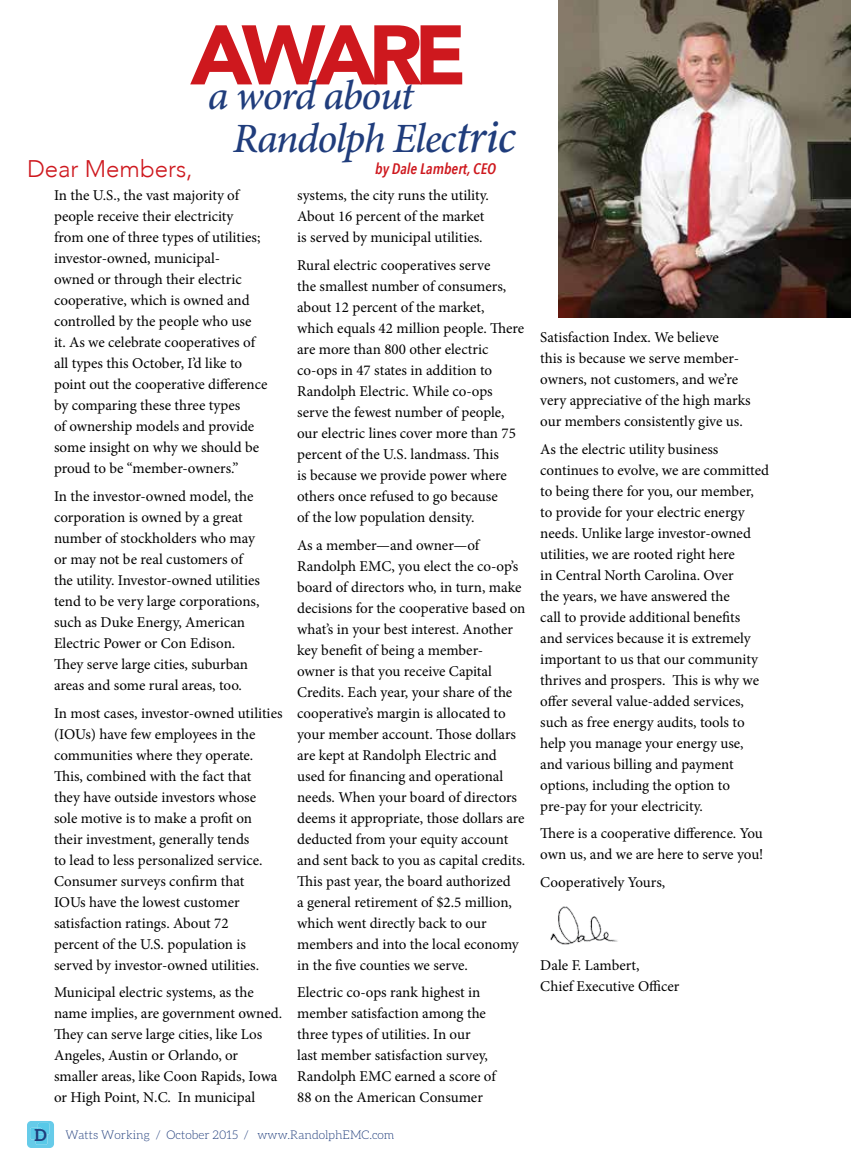
<style>
.page{position:relative;width:851px;height:1175px;background:#fff}
.page>*{position:absolute;margin:0;border:0;box-sizing:border-box;transform-origin:0 0}
.t1{font:900 83.4px "Avenir";letter-spacing:-.11em;color:#ce181e}
.t2{font:italic 500 41.7px/43.5px "Minion Pro";letter-spacing:-.035em;color:#203d7c}
.t3{font:300 24px "Avenir";color:#ce181e}
.t4{font:italic 600 15.15px "Avenir Next Condensed";color:#ce181e}
.t5{font:15px/21px "Minion Pro";color:#000}
.t6{font:300 12px "Aleo";color:#203d7c}
.s1{font-size:47.85px}
.s2{font-weight:700;font-size:16.5px}
</style>
<div class="page">
<img style="left:550px;top:906px;width:68px;height:39px">
<img style="left:558px;top:0;width:292px;height:317px">
<svg style="left:27px;top:1121px;width:27px;height:26px"></svg>
<h1 class="t1" style="left:190px;top:-16px;width:278px">AWARE</h1>
<h2 class="t2" style="left:233px;top:73px;width:284px;text-indent:-25px">a word about<br>Randolph Elec<span class="s1">tric</span></h2>
<p class="t4" style="left:375px;top:159px;width:122px">by Dale Lambert, CEO</p>
<h3 class="t3" style="left:27px;top:155px;width:167px">Dear Members,</h3>
<p class="t5" style="left:54px;top:185px;width:215px">In the U.S., the vast majority of people receive their electricity<br>from one of three types of utilities; investor-owned, municipal-<br>owned or through their electric cooperative, which is owned and controlled by the people who use<br>it. As we celebrate cooperatives of all types this October, I’d like to point out the cooperative difference by comparing these three types<br>of ownership models and provide some insight on why we should be proud to be “member-owners.”</p>
<p class="t5" style="left:54px;top:485px;width:208px">In the investor-owned model, the corporation is owned by a great number of stockholders who may or may not be real customers of the utility. Investor-owned utilities tend to be very large corporations, such as Duke Energy, American<br>Electric Power or Con Edison.<br>They serve large cities, suburban areas and some rural areas, too.</p>
<p class="t5" style="left:54px;top:702px;width:230px">In most cases, investor-owned utilities (IOUs) have few employees in the communities where they operate.<br>This, combined with the fact that<br>they have outside investors whose sole motive is to make a profit on their investment, generally tends<br>to lead to less personalized service.<br>Consumer surveys confirm that<br>IOUs have the lowest customer satisfaction ratings. About 72<br>percent of the U.S. population is served by investor-owned utilities.</p>
<p class="t5" style="left:54px;top:982px;width:229px">Municipal electric systems, as the name implies, are government owned.<br>They can serve large cities, like Los Angeles, Austin or Orlando, or smaller areas, like Coon Rapids, Iowa or High Point, N.C. In municipal</p>
<p class="t5" style="left:297px;top:185px;width:193px">systems, the city runs the utility.<br>About 16 percent of the market is served by municipal utilities.</p>
<p class="t5" style="left:297px;top:254px;width:229px">Rural electric cooperatives serve<br>the smallest number of consumers, about 12 percent of the market, which equals 42 million people. There are more than 800 other electric co-ops in 47 states in addition to Randolph Electric. While co-ops serve the fewest number of people, our electric lines cover more than 75 percent of the U.S. landmass. This<br>is because we provide power where others once refused to go because<br>of the low population density.</p>
<p class="t5" style="left:297px;top:534px;width:230px">As a member—and owner—of Randolph EMC, you elect the co-op’s board of directors who, in turn, make decisions for the cooperative based on what’s in your best interest. Another key benefit of being a member-<br>owner is that you receive Capital Credits. Each year, your share of the cooperative’s margin is allocated to your member account. Those dollars are kept at Randolph Electric and used for financing and operational needs. When your board of directors deems it appropriate, those dollars are deducted from your equity account and sent back to you as capital credits.<br>This past year, the board authorized<br>a general retirement of $2.5 million, which went directly back to our members and into the local economy in the five counties we serve.</p>
<p class="t5" style="left:297px;top:982px;width:200px">Electric co-ops rank highest in member satisfaction among the three types of utilities. In our<br>last member satisfaction survey,<br>Randolph EMC earned a score of<br>88 on the American Consumer</p>
<p class="t6" style="left:34px;top:1128px;width:361px"><span class="s2">D</span> Watts Working / October 2015 / www.RandolphEMC.com</p>
<p class="t5" style="left:540px;top:326px;width:212px">Satisfaction Index. We believe<br>this is because we serve member&shy;owners, not customers, and we’re very appreciative of the high marks our members consistently give us.</p>
<p class="t5" style="left:540px;top:438px;width:230px">As the electric utility business continues to evolve, we are committed to being there for you, our member, to provide for your electric energy needs. Unlike large investor-owned utilities, we are rooted right here<br>in Central North Carolina. Over<br>the years, we have answered the<br>call to provide additional benefits<br>and services because it is extremely important to us that our community thrives and prospers. This is why we offer several value-added services, such as free energy audits, tools to help you manage your energy use, and various billing and payment options, including the option to pre-pay for your electricity.</p>
<p class="t5" style="left:540px;top:823px;width:225px">There is a cooperative difference. You own us, and we are here to serve you!</p>
<p class="t5" style="left:540px;top:871px;width:126px">Cooperatively Yours,</p>
<p class="t5" style="left:540px;top:955px;width:141px">Dale F. Lambert,<br>Chief Executive Officer</p>
</div>
